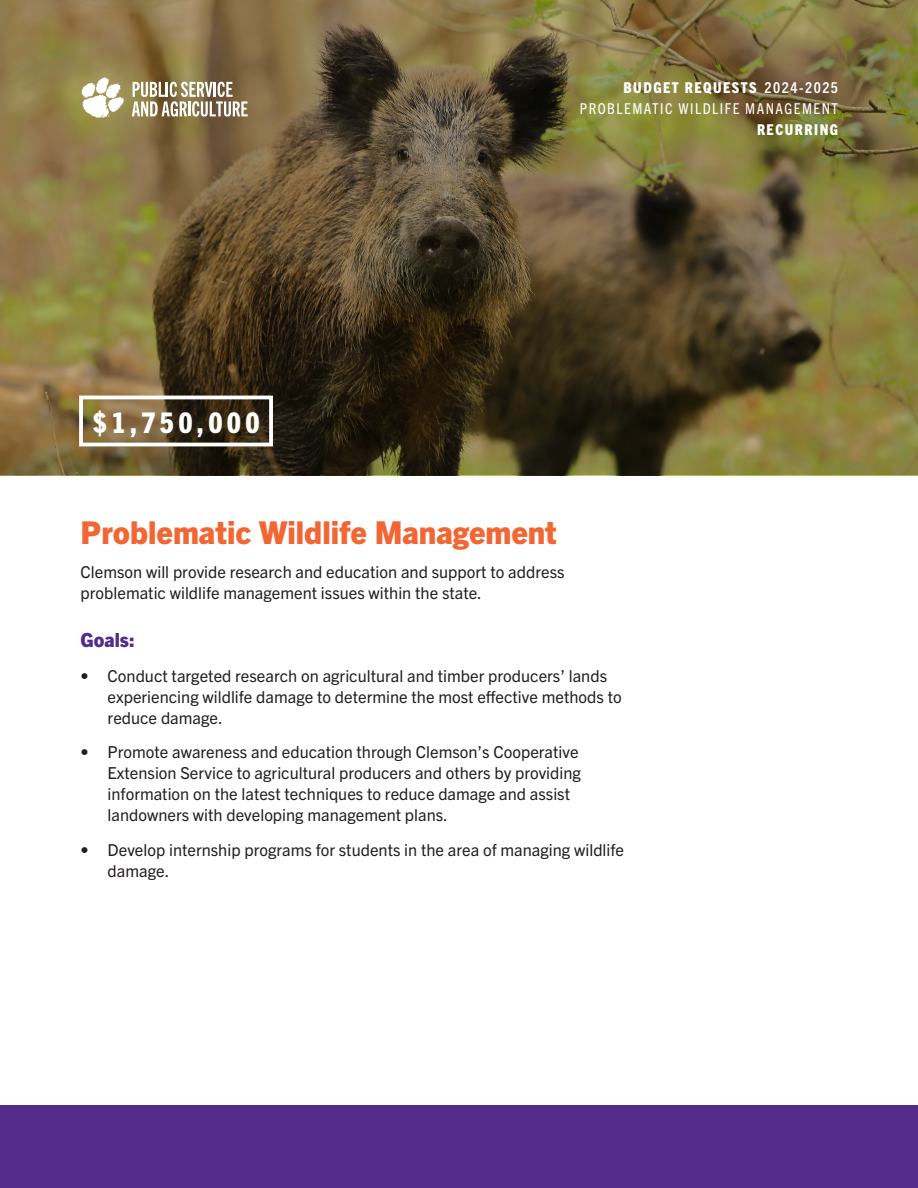
<style>
.page{position:relative;width:918px;height:1188px;background:#fff}
.page>*{position:absolute;margin:0;border:0;box-sizing:border-box;transform-origin:0 0}
.t1{font:800 31.5px "Trade Gothic Next LT Pro";color:#f26633}
.t2{font:800 condensed 28.5px "Trade Gothic Next LT Pro";letter-spacing:.15em;color:#fff}
.t3{font:800 19.5px "Trade Gothic Next LT Pro";color:#542a8b}
.t4{font:16.5px/21px "Trade Gothic Next LT Pro";color:#231f20}
.t5{font:condensed 15px/21px "Trade Gothic Next LT Pro";letter-spacing:.1em;color:#fff;text-align:right}
.s1{font-weight:800}
.s2{font-weight:700}
</style>
<div class="page">
<div style="left:0;top:1106px;width:918px;height:82px;background:#542a8b"></div>
<svg style="left:0;top:0;width:918px;height:475px;background:#695b35"></svg>
<div style="left:79px;top:396px;width:194px;height:50px;border:4px solid #fff"></div>
<svg style="left:132px;top:82px;width:116px;height:35px"></svg>
<svg style="left:82px;top:77px;width:42px;height:41px"></svg>
<p class="t5" style="left:580px;top:76px;width:260px"><span class="s1">BUDGET REQUESTS</span> <span class="s2">2024-2025<br></span>PROBLEMATIC WILDLIFE MANAGEMENT<br><span class="s1">RECURRING</span></p>
<p class="t2" style="left:93px;top:403px;width:168px">$1,750,000</p>
<p class="t1" style="left:81px;top:511px;width:478px">Problematic Wildlife Management</p>
<p class="t4" style="left:81px;top:561px;width:485px">Clemson will provide research and education and support to address problematic wildlife management issues within the state.</p>
<p class="t3" style="left:81px;top:627px;width:56px">Goals:</p>
<p class="t4" style="left:108px;top:664px;width:516px;text-indent:-27px">• Conduct targeted research on agricultural and timber producers’ lands experiencing wildlife damage to determine the most effective methods to reduce damage.</p>
<p class="t4" style="left:108px;top:741px;width:475px;text-indent:-27px">• Promote awareness and education through Clemson’s Cooperative Extension Service to agricultural producers and others by providing information on the latest techniques to reduce damage and assist landowners with developing management plans.</p>
<p class="t4" style="left:108px;top:838px;width:518px;text-indent:-27px">• Develop internship programs for students in the area of managing wildlife damage.</p>
</div>
